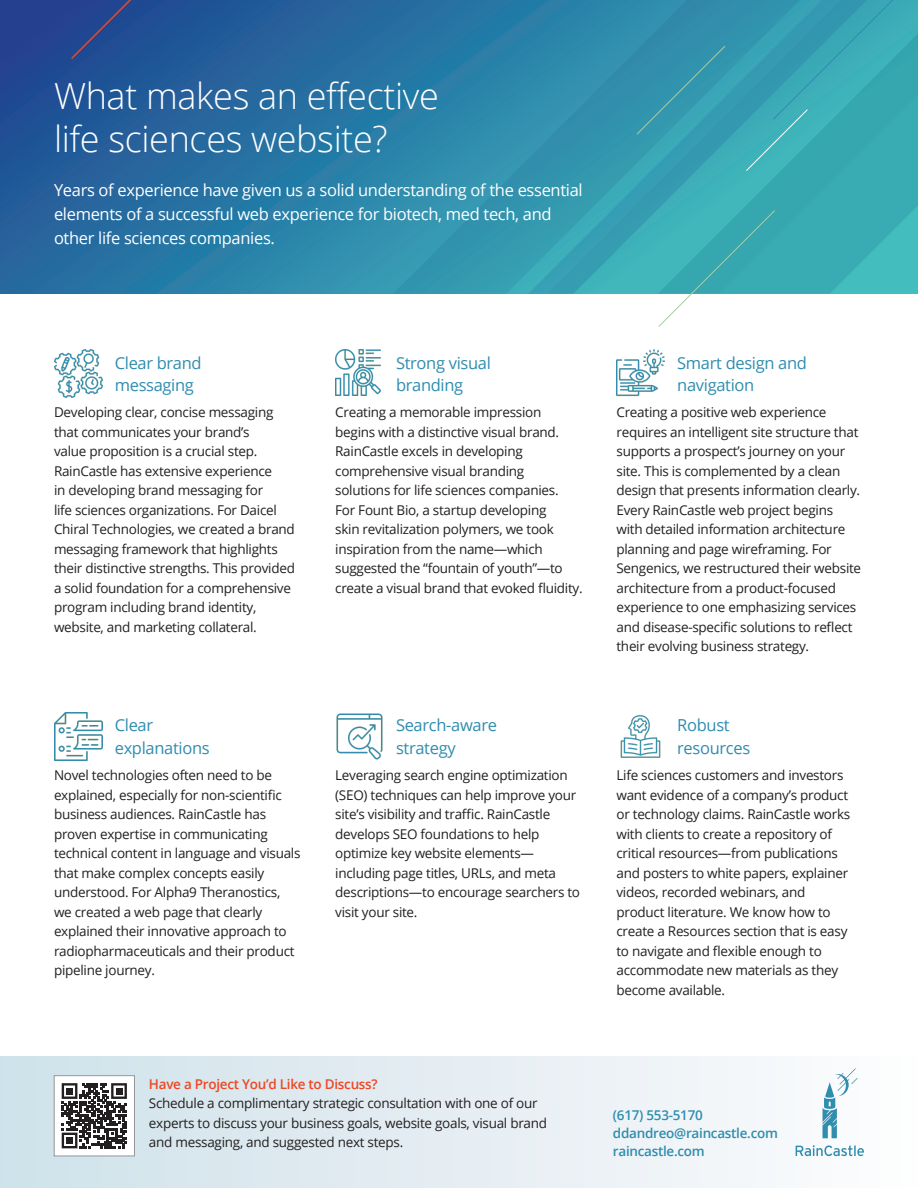
<style>
.page{position:relative;width:918px;height:1188px;background:#fff}
.page>*{position:absolute;margin:0;border:0;box-sizing:border-box;transform-origin:0 0}
.t1{font:300 36px/43.2px "Open Sans";letter-spacing:-.01em;color:#fff}
.large{font:16.5px/24px "Open Sans";letter-spacing:-.02em;color:#fff}
.t2{font:16.5px/22.5px "Open Sans";letter-spacing:-.02em;color:#2f8dae}
.t3{font:13.5px/19.5px "Open Sans";letter-spacing:-.02em;color:#231f20}
.Paragraph_Style_2{font:600 13.5px "Open Sans";letter-spacing:-.02em;color:#2f8dae}
.Paragraph_Style_2-2{font:600 13.5px "Open Sans";letter-spacing:-.02em;color:#ed4723}
</style>
<div class="page">
<svg style="left:0;top:0;width:393px;height:294px;background:#266b9f"></svg>
<div style="left:0;top:1056px;width:918px;height:132px;background:linear-gradient(to right,#cee1e9,#fdfcfd)"></div>
<svg style="left:393px;top:0;width:265px;height:294px;background:#3090ad"></svg>
<svg style="left:658px;top:0;width:260px;height:294px;background:#39a8b3"></svg>
<svg style="left:636px;top:45px;width:90px;height:90px;background:#3496ae"></svg>
<svg style="left:746px;top:0;width:172px;height:171px;background:#39a7b3"></svg>
<svg style="left:658px;top:210px;width:118px;height:117px"></svg>
<div style="left:54px;top:1076px;width:80px;height:80px;background:#fff"></div>
<svg style="left:62px;top:1083px;width:65px;height:65px"></svg>
<div style="left:66px;top:1137px;width:7px;height:7px;background:#231f20"></div>
<div style="left:54px;top:1075px;width:81px;height:81px;border:1px solid #939598"></div>
<svg style="left:70px;top:0;width:120px;height:60px;background:#234c91"></svg>
<svg style="left:796px;top:1068px;width:68px;height:88px"></svg>
<img style="left:54px;top:350px;width:48px;height:48px">
<img style="left:616px;top:350px;width:49px;height:47px">
<img style="left:335px;top:350px;width:46px;height:46px">
<img style="left:54px;top:713px;width:48px;height:48px">
<img style="left:620px;top:715px;width:41px;height:43px">
<img style="left:336px;top:713px;width:47px;height:47px">
<h1 class="t1" style="left:54px;top:73px;width:386px">What makes an effective life sciences website?</h1>
<p class="large" style="left:54px;top:178px;width:530px">Years of experience have given us a solid understanding of the essential elements of a successful web experience for biotech, med tech, and other life sciences companies.</p>
<h3 class="t2" style="left:115px;top:351px;width:89px">Clear brand messaging</h3>
<p class="t3" style="left:54px;top:402px;width:242px">Developing clear, concise messaging that communicates your brand’s<br>value proposition is a crucial step.<br>RainCastle has extensive experience<br>in developing brand messaging for<br>life sciences organizations. For Daicel Chiral Technologies, we created a brand messaging framework that highlights their distinctive strengths. This provided a solid foundation for a comprehensive program including brand identity, website, and marketing collateral.</p>
<h3 class="t2" style="left:115px;top:714px;width:97px">Clear explanations</h3>
<p class="t3" style="left:54px;top:765px;width:248px">Novel technologies often need to be explained, especially for non-scientific business audiences. RainCastle has proven expertise in communicating technical content in language and visuals that make complex concepts easily understood. For Alpha9 Theranostics, we created a web page that clearly explained their innovative approach to radiopharmaceuticals and their product pipeline journey.</p>
<h3 class="t2" style="left:396px;top:351px;width:96px">Strong visual branding</h3>
<p class="t3" style="left:335px;top:402px;width:249px">Creating a memorable impression begins with a distinctive visual brand.<br>RainCastle excels in developing comprehensive visual branding solutions for life sciences companies.<br>For Fount Bio, a startup developing<br>skin revitalization polymers, we took inspiration from the name—which suggested the “fountain of youth”—to create a visual brand that evoked fluidity.</p>
<h3 class="t2" style="left:396px;top:714px;width:103px">Search-aware strategy</h3>
<p class="t3" style="left:335px;top:765px;width:246px">Leveraging search engine optimization (SEO) techniques can help improve your site’s visibility and traffic. RainCastle develops SEO foundations to help optimize key website elements— including page titles, URLs, and meta descriptions—to encourage searchers to visit your site.</p>
<h3 class="t2" style="left:677px;top:351px;width:131px">Smart design and navigation</h3>
<p class="t3" style="left:616px;top:402px;width:246px">Creating a positive web experience requires an intelligent site structure that supports a prospect’s journey on your site. This is complemented by a clean design that presents information clearly.<br>Every RainCastle web project begins with detailed information architecture planning and page wireframing. For Sengenics, we restructured their website architecture from a product-focused experience to one emphasizing services and disease-specific solutions to reflect their evolving business strategy.</p>
<h3 class="t2" style="left:677px;top:714px;width:75px">Robust resources</h3>
<p class="t3" style="left:616px;top:765px;width:235px">Life sciences customers and investors want evidence of a company’s product or technology claims. RainCastle works with clients to create a repository of critical resources—from publications and posters to white papers, explainer videos, recorded webinars, and product literature. We know how to create a Resources section that is easy to navigate and flexible enough to accommodate new materials as they become available.</p>
<p class="Paragraph_Style_2-2" style="left:149px;top:1074px;width:230px">Have a Project You’d Like to Discuss?</p>
<p class="t3" style="left:149px;top:1093px;width:400px">Schedule a complimentary strategic consultation with one of our experts to discuss your business goals, website goals, visual brand and messaging, and suggested next steps.</p>
<p class="Paragraph_Style_2" style="left:613px;top:1106px;width:91px">(617) 553-5170</p>
<p class="Paragraph_Style_2" style="left:613px;top:1124px;width:167px">ddandreo@raincastle.com</p>
<p class="Paragraph_Style_2" style="left:613px;top:1142px;width:93px">raincastle.com</p>
</div>
